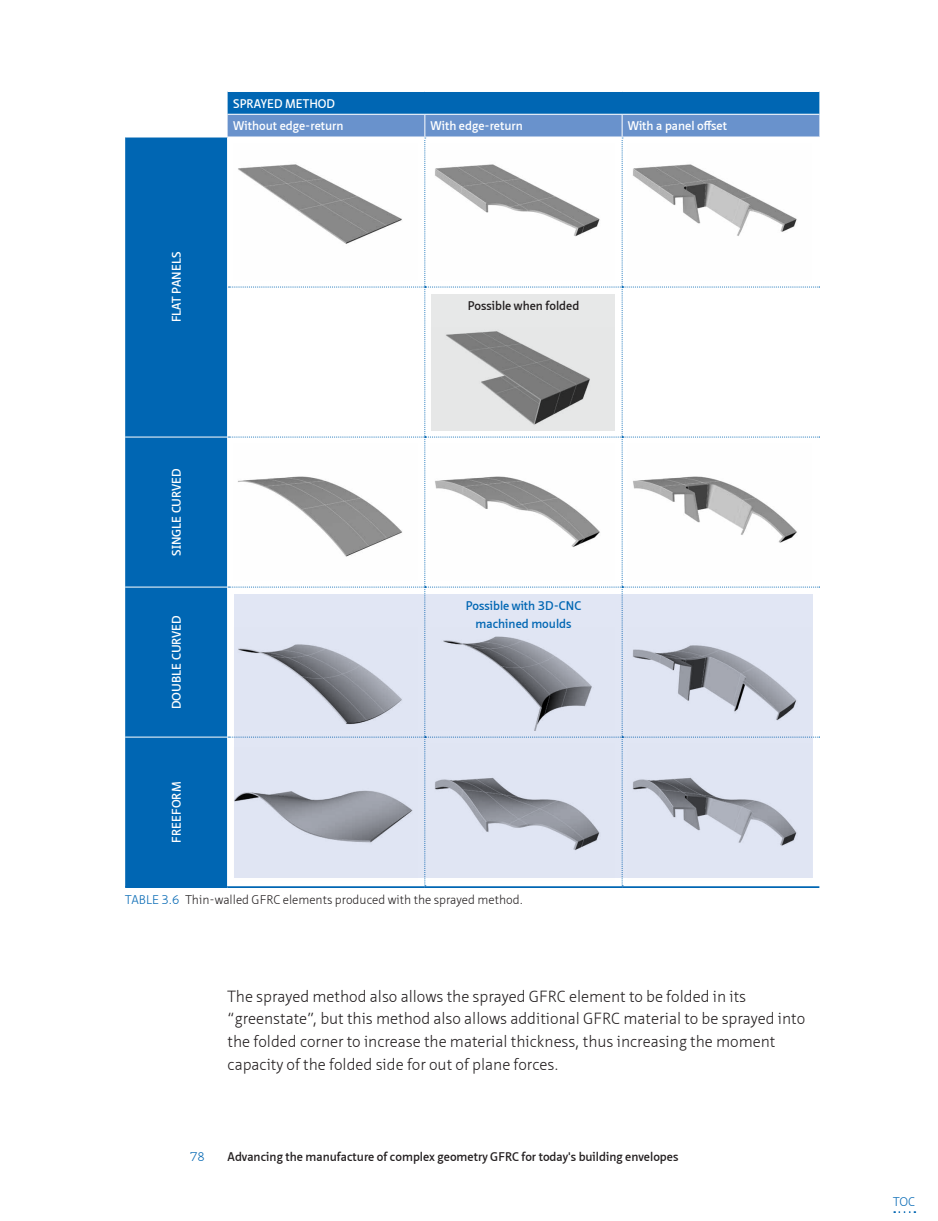
<style>
.page{position:relative;width:938px;height:1221px;background:#fff}
.page>*{position:absolute;margin:0;border:0;box-sizing:border-box;transform-origin:0 0}
.BODY_Normal{font:300 15.75px/22.8px "Neue Sans Pro";color:#231f20}
.t1{font:600 12.25px/22.8px "Neue Sans Pro";color:#fff}
.t2{font:600 12.25px "Neue Sans Pro";color:#231f20}
.t3{font:300 12.25px "Neue Sans Pro";color:#231f20}
.t4{font:600 12.25px/17.2px "Neue Sans Pro";color:#0066b3;text-align:center}
.t5{font:300 12.25px "Neue Sans Pro";letter-spacing:-.01em;color:#0066b3}
.s1{color:#0066b3}
</style>
<div class="page">
<div style="left:125px;top:91px;width:694px;height:795px;background:#0066b3"></div>
<hr style="left:125px;top:586px;width:103px;height:1px;background:#fff">
<hr style="left:125px;top:736px;width:103px;height:1px;background:#fff">
<hr style="left:228px;top:91px;width:197px;height:1px;background:#fff">
<hr style="left:425px;top:91px;width:197px;height:1px;background:#fff">
<hr style="left:622px;top:91px;width:197px;height:1px;background:#fff">
<hr style="left:125px;top:886px;width:103px;height:1px;background:#0066b3">
<svg style="left:227px;top:114px;width:593px;height:772px"></svg>
<hr style="left:227px;top:587px;width:1px;height:149px;background:#fff">
<hr style="left:227px;top:737px;width:1px;height:149px;background:#fff">
<hr style="left:228px;top:886px;width:197px;height:1px;background:#0066b3">
<hr style="left:425px;top:886px;width:197px;height:1px;background:#0066b3">
<hr style="left:622px;top:886px;width:197px;height:1px;background:#0066b3">
<hr style="left:125px;top:136px;width:103px;height:1px;background:#fff">
<hr style="left:227px;top:137px;width:1px;height:150px;background:#fff">
<hr style="left:227px;top:287px;width:1px;height:149px;background:#fff">
<hr style="left:125px;top:436px;width:103px;height:1px;background:#fff">
<img style="left:233px;top:144px;width:184px;height:136px">
<img style="left:430px;top:144px;width:184px;height:136px">
<img style="left:628px;top:144px;width:183px;height:136px">
<img style="left:233px;top:444px;width:184px;height:136px">
<img style="left:430px;top:444px;width:184px;height:136px">
<img style="left:628px;top:444px;width:183px;height:136px">
<img style="left:233px;top:747px;width:184px;height:133px">
<svg style="left:431px;top:294px;width:184px;height:136px;background:#c9caca"></svg>
<svg style="left:234px;top:594px;width:578px;height:284px;background:#cfd4e1"></svg>
<svg style="left:894px;top:1211px;width:21px;height:1px"></svg>
<p class="t1" style="left:165px;top:322px;width:72px;rotate:-90deg">FLAT PANELS</p>
<p class="t1" style="left:233px;top:92px;width:112px">SPRAYED METHOD<br>Without edge-return</p>
<p class="t1" style="left:165px;top:556px;width:89px;rotate:-90deg">SINGLE CURVED</p>
<p class="t1" style="left:165px;top:709px;width:95px;rotate:-90deg">DOUBLE CURVED</p>
<p class="t1" style="left:165px;top:842px;width:63px;rotate:-90deg">FREEFORM</p>
<p class="t1" style="left:430px;top:114px;width:94px">With edge-return</p>
<p class="t1" style="left:628px;top:114px;width:101px">With a panel offset</p>
<p class="t2" style="left:467px;top:297px;width:113px">Possible when folded</p>
<p class="t4" style="left:465px;top:597px;width:117px">Possible with 3D-CNC machined moulds</p>
<p class="t5" style="left:125px;top:892px;width:14px">Table</p>
<p class="t3" style="left:161px;top:892px;width:363px"><span class="s1">3.6</span> Thin-walled GFRC elements produced with the sprayed method.</p>
<p class="BODY_Normal" style="left:228px;top:984px;width:579px">The sprayed method also allows the sprayed GFRC element to be folded in its “greenstate”, but this method also allows additional GFRC material to be sprayed into the folded corner to increase the material thickness, thus increasing the moment capacity of the folded side for out of plane forces.</p>
<p class="t5" style="left:190px;top:1148px;width:16px">78</p>
<p class="t2" style="left:227px;top:1148px;width:452px">Advancing the manufacture of complex geometry GFRC for today's building envelopes</p>
<p class="t5" style="left:893px;top:1193px;width:23px">TOC</p>
</div>
